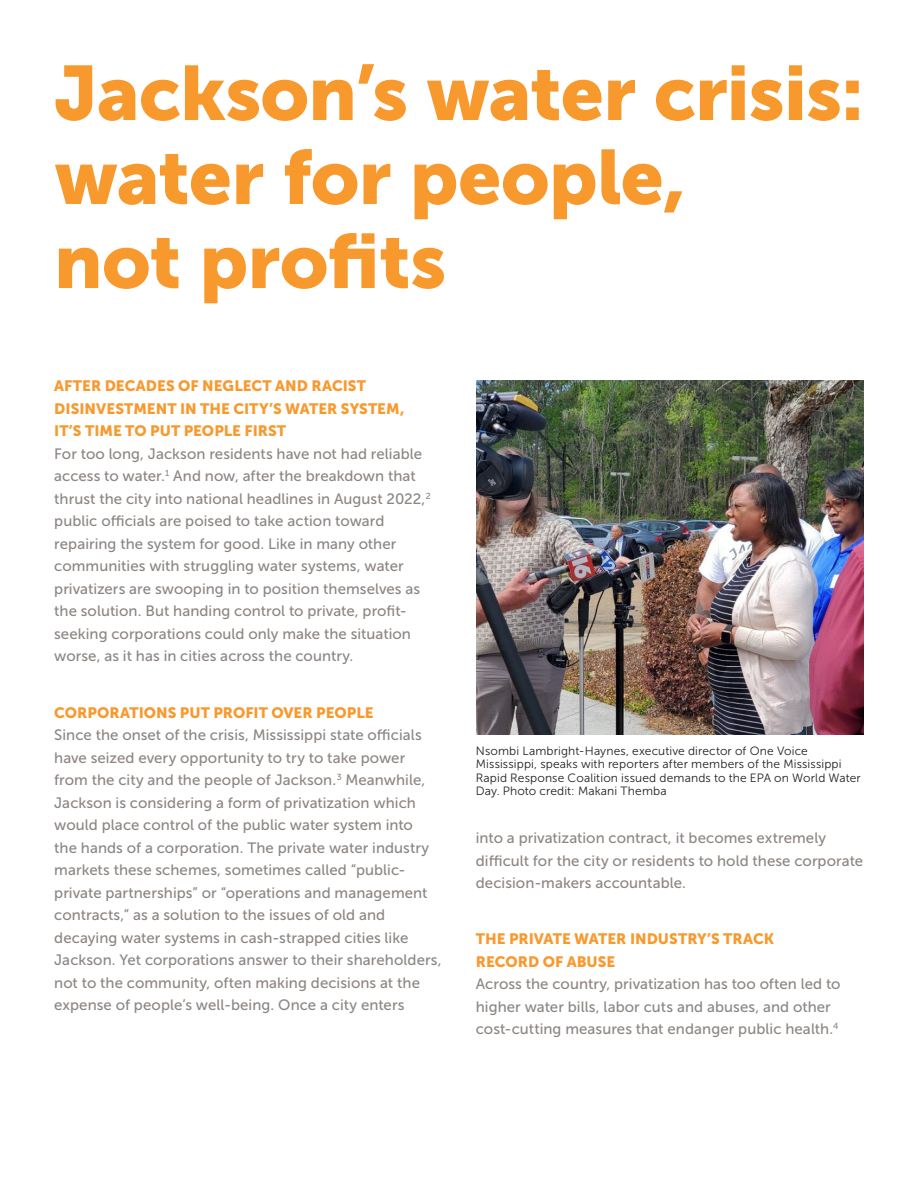
<style>
.page{position:relative;width:918px;height:1188px;background:#fff}
.page>*{position:absolute;margin:0;border:0;box-sizing:border-box;transform-origin:0 0}
.Big_title{font:76.5px/84px "Museo Sans 900";letter-spacing:-.01em;color:#f8992e}
.Featured_Text_Body{font:15px/22.5px "Museo Sans 500";letter-spacing:.005em;color:#8c8682}
.Uppercase_SUBHEAD{font:15px/22.5px "Museo Sans 900";color:#f8992e}
.t1{font:12px/13.5px "Museo Sans 300";letter-spacing:.01em;color:#231f20}
</style>
<div class="page">
<img style="left:476px;top:380px;width:388px;height:354px">
<p class="Big_title" style="left:54px;top:51px;width:811px">Jackson’s water crisis: water for people,<br>not profits</p>
<p class="Uppercase_SUBHEAD" style="left:54px;top:375px;width:352px">AFTER DECADES OF NEGLECT AND RACIST<br>DISINVESTMENT IN THE CITY’S WATER SYSTEM,<br>IT’S TIME TO PUT PEOPLE FIRST</p>
<p class="Featured_Text_Body" style="left:54px;top:443px;width:378px">For too long, Jackson residents have not had reliable access to water.<sup>1</sup> And now, after the breakdown that thrust the city into national headlines in August 2022,<sup>2 </sup>public officials are poised to take action toward repairing the system for good. Like in many other communities with struggling water systems, water privatizers are swooping in to position themselves as the solution. But handing control to private, profit&shy;seeking corporations could only make the situation worse, as it has in cities across the country.</p>
<p class="Uppercase_SUBHEAD" style="left:54px;top:701px;width:321px">CORPORATIONS PUT PROFIT OVER PEOPLE</p>
<p class="Featured_Text_Body" style="left:54px;top:724px;width:389px">Since the onset of the crisis, Mississippi state officials have seized every opportunity to try to take power from the city and the people of Jackson.<sup>3</sup> Meanwhile, Jackson is considering a form of privatization which would place control of the public water system into<br>the hands of a corporation. The private water industry markets these schemes, sometimes called “public&shy;private partnerships” or “operations and management contracts,” as a solution to the issues of old and decaying water systems in cash-strapped cities like Jackson. Yet corporations answer to their shareholders, not to the community, often making decisions at the expense of people’s well-being. Once a city enters</p>
<p class="t1" style="left:476px;top:744px;width:386px">Nsombi Lambright-Haynes, executive director of One Voice Mississippi, speaks with reporters after members of the Mississippi Rapid Response Coalition issued demands to the EPA on World Water Day. Photo credit: Makani Themba</p>
<p class="Featured_Text_Body" style="left:476px;top:827px;width:389px">into a privatization contract, it becomes extremely difficult for the city or residents to hold these corporate decision-makers accountable.</p>
<p class="Uppercase_SUBHEAD" style="left:476px;top:928px;width:300px">THE PRIVATE WATER INDUSTRY’S TRACK<br>RECORD OF ABUSE</p>
<p class="Featured_Text_Body" style="left:476px;top:973px;width:366px">Across the country, privatization has too often led to higher water bills, labor cuts and abuses, and other cost-cutting measures that endanger public health.<sup>4</sup></p>
</div>
